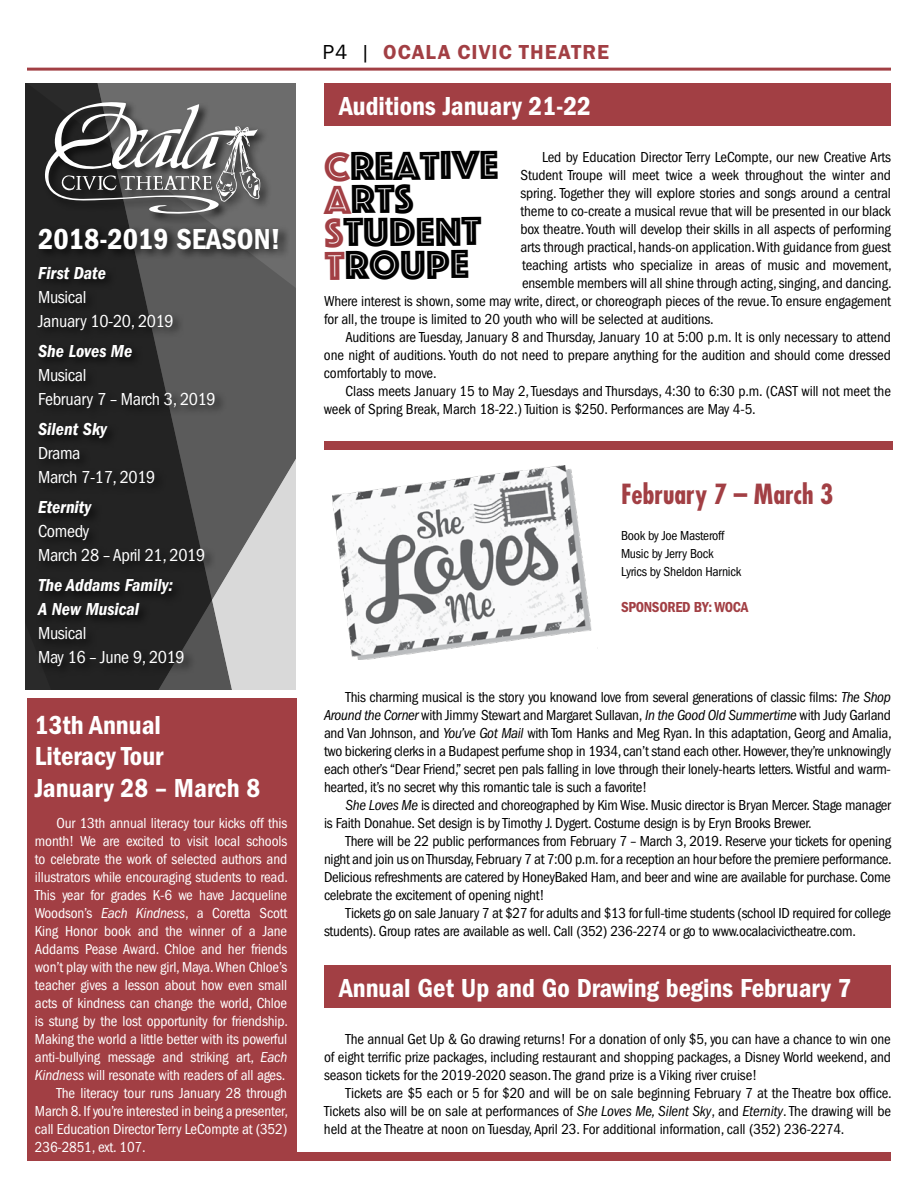
<style>
.page{position:relative;width:918px;height:1188px;background:#fff}
.page>*{position:absolute;margin:0;border:0;box-sizing:border-box;transform-origin:0 0}
.t1{font:42px/33px "Phosphate Inline";color:#000}
.t2{font:600 condensed 30px "Franklin Gothic";color:#fff}
.t3{font:600 condensed 27px/31.5px "Franklin Gothic";color:#fff}
.t4{font:700 condensed 27px "Futura Std";color:#a23f44}
.t5{font:21px "Franklin Gothic URW Dem";letter-spacing:.05em;color:#a23f44}
.t6{font:condensed 18px/24px "Franklin Gothic";letter-spacing:-.02em;color:#fff}
.t7{font:italic 600 condensed 18px/24px "Franklin Gothic";color:#fff}
.t8{font:condensed 15px/18px "Franklin Gothic";letter-spacing:-.01em;color:#000;text-align:justify}
.t9{font:condensed 15px "Franklin Gothic";letter-spacing:-.01em;color:#fff}
.t10{font:600 condensed 15px "Franklin Gothic";letter-spacing:-.02em;color:#a23f44}
.t11{font:condensed 13.5px/18px "Franklin Gothic";letter-spacing:-.02em;color:#000}
.s1{font-style:italic}
.s2{font-family:"Franklin Gothic URW Boo";color:#000}
.s3{color:#a23f44}
</style>
<div class="page">
<div style="left:27px;top:1153px;width:864px;height:8px;background:#a23f44"></div>
<hr style="left:27px;top:68px;width:864px;height:3px;background:#a23f44">
<div style="left:324px;top:84px;width:567px;height:42px;background:#a23f44"></div>
<div style="left:324px;top:442px;width:568px;height:8px;background:#a23f44"></div>
<div style="left:324px;top:966px;width:567px;height:42px;background:#a23f44"></div>
<img style="left:333px;top:465px;width:265px;height:195px">
<div style="left:26px;top:83px;width:270px;height:606px;background:#000;opacity:.75"></div>
<div style="left:35px;top:225px;width:256px;height:453px;background:#000;opacity:.75"></div>
<div style="left:27px;top:698px;width:270px;height:463px;background:#a23f44"></div>
<div style="left:43px;top:100px;width:229px;height:126px;background:#000;opacity:.75"></div>
<svg style="left:44px;top:102px;width:217px;height:112px;background:#6b6b6b"></svg>
<h2 class="t2" style="left:38px;top:222px;width:244px">2018-2019 SEASON!</h2>
<p class="t7" style="left:38px;top:261px;width:69px">First Date</p>
<p class="t6" style="left:38px;top:285px;width:137px">Musical<br>January 10-20, 2019</p>
<p class="t7" style="left:38px;top:339px;width:96px">She Loves Me</p>
<p class="t6" style="left:38px;top:363px;width:179px">Musical<br>February 7 – March 3, 2019</p>
<p class="t7" style="left:38px;top:417px;width:70px">Silent Sky</p>
<p class="t6" style="left:38px;top:441px;width:119px">Drama<br>March 7-17, 2019</p>
<p class="t7" style="left:38px;top:495px;width:55px">Eternity</p>
<p class="t6" style="left:38px;top:519px;width:169px">Comedy<br>March 28 – April 21, 2019</p>
<p class="t7" style="left:38px;top:573px;width:136px">The Addams Family:<br>A New Musical</p>
<p class="t6" style="left:38px;top:621px;width:148px">Musical<br>May 16 – June 9, 2019</p>
<h3 class="t3" style="left:35px;top:709px;width:227px">13th Annual<br>Literacy Tour<br>January 28 – March 8</h3>
<p class="t9" style="left:57px;top:815px;width:232px">Our 13th annual literacy tour kicks off this</p>
<p class="t9" style="left:35px;top:833px;width:254px">month! We are excited to visit local schools</p>
<p class="t9" style="left:35px;top:851px;width:254px">to celebrate the work of selected authors and</p>
<p class="t9" style="left:35px;top:869px;width:255px">illustrators while encouraging students to read.</p>
<p class="t9" style="left:35px;top:887px;width:254px">This year for grades K-6 we have Jacqueline</p>
<p class="t9" style="left:35px;top:905px;width:254px">Woodson’s <span class="s1">Each Kindness</span>, a Coretta Scott</p>
<p class="t9" style="left:35px;top:923px;width:254px">King Honor book and the winner of a Jane</p>
<p class="t9" style="left:35px;top:941px;width:254px">Addams Pease Award. Chloe and her friends</p>
<p class="t9" style="left:35px;top:959px;width:254px">won’t play with the new girl, Maya. When Chloe’s</p>
<p class="t9" style="left:35px;top:977px;width:254px">teacher gives a lesson about how even small</p>
<p class="t9" style="left:35px;top:995px;width:254px">acts of kindness can change the world, Chloe</p>
<p class="t9" style="left:35px;top:1013px;width:255px">is stung by the lost opportunity for friendship.</p>
<p class="t9" style="left:35px;top:1031px;width:254px">Making the world a little better with its powerful</p>
<p class="t9" style="left:35px;top:1049px;width:254px">anti-bullying message and striking art, <span class="s1">Each</span></p>
<p class="t9" style="left:35px;top:1067px;width:252px"><span class="s1">Kindness</span> will resonate with readers of all ages.</p>
<p class="t9" style="left:57px;top:1085px;width:232px">The literacy tour runs January 28 through</p>
<p class="t9" style="left:35px;top:1103px;width:254px">March 8. If you’re interested in being a presenter,</p>
<p class="t9" style="left:35px;top:1121px;width:254px">call Education Director Terry LeCompte at (352)</p>
<p class="t9" style="left:35px;top:1139px;width:112px">236-2851, ext. 107.</p>
<h3 class="t5" style="left:322px;top:39px;width:288px"><span class="s2">P4 |</span> OCALA CIVIC THEATRE</h3>
<h3 class="t3" style="left:339px;top:90px;width:254px">Auditions January 21-22</h3>
<p class="t8" style="left:542px;top:148px;width:350px">Led by Education Director Terry LeCompte, our new Creative Arts</p>
<p class="t8" style="left:520px;top:166px;width:372px">Student Troupe will meet twice a week throughout the winter and</p>
<p class="t8" style="left:520px;top:184px;width:372px">spring. Together they will explore stories and songs around a central</p>
<p class="t8" style="left:520px;top:202px;width:372px">theme to co-create a musical revue that will be presented in our black</p>
<p class="t8" style="left:520px;top:220px;width:372px">box theatre. Youth will develop their skills in all aspects of performing</p>
<p class="t8" style="left:520px;top:238px;width:372px">arts through practical, hands-on application. With guidance from guest</p>
<p class="t8" style="left:522px;top:256px;width:371px">teaching artists who specialize in areas of music and movement,</p>
<p class="t8" style="left:522px;top:274px;width:371px">ensemble members will all shine through acting, singing, and dancing.</p>
<p class="t8" style="left:324px;top:292px;width:568px">Where interest is shown, some may write, direct, or choreograph pieces of the revue. To ensure engagement</p>
<p class="t8" style="left:324px;top:310px;width:391px">for all, the troupe is limited to 20 youth who will be selected at auditions.</p>
<p class="t8" style="left:346px;top:328px;width:547px">Auditions are Tuesday, January 8 and Thursday, January 10 at 5:00 p.m. It is only necessary to attend</p>
<p class="t8" style="left:324px;top:346px;width:568px">one night of auditions. Youth do not need to prepare anything for the audition and should come dressed</p>
<p class="t8" style="left:324px;top:364px;width:114px">comfortably to move.</p>
<p class="t8" style="left:346px;top:382px;width:547px">Class meets January 15 to May 2, Tuesdays and Thursdays, 4:30 to 6:30 p.m. (CAST will not meet the</p>
<p class="t8" style="left:324px;top:400px;width:433px">week of Spring Break, March 18-22.) Tuition is $250. Performances are May 4-5.</p>
<h1 class="t1" style="left:324px;top:147px;width:177px"><span class="s3">C</span>REATIVE<br><span class="s3">A</span>RTS<br><span class="s3">S</span>TUDENT<br><span class="s3">T</span>ROUPE</h1>
<h3 class="t4" style="left:621px;top:477px;width:214px">February 7 – March 3</h3>
<p class="t11" style="left:621px;top:527px;width:122px">Book by Joe Masteroff<br>Music by Jerry Bock<br>Lyrics by Sheldon Harnick</p>
<p class="t10" style="left:621px;top:598px;width:129px">SPONSORED BY: WOCA</p>
<p class="t8" style="left:324px;top:688px;width:569px;text-indent:22px">This charming musical is the story you knowand love from several generations of classic films: <span class="s1">The Shop Around the Corner</span> with Jimmy Stewart and Margaret Sullavan, <span class="s1">In the Good Old Summertime</span> with Judy Garland and Van Johnson, and <span class="s1">You’ve Got Mail</span> with Tom Hanks and Meg Ryan. In this adaptation, Georg and Amalia, two bickering clerks in a Budapest perfume shop in 1934, can’t stand each other. However, they’re unknowingly each other’s “Dear Friend,” secret pen pals falling in love through their lonely-hearts letters. Wistful and warm&shy;hearted, it’s no secret why this romantic tale is such a favorite!</p>
<p class="t8" style="left:324px;top:796px;width:569px;text-indent:22px"><span class="s1">She Loves Me</span> is directed and choreographed by Kim Wise. Music director is Bryan Mercer. Stage manager is Faith Donahue. Set design is by Timothy J. Dygert. Costume design is by Eryn Brooks Brewer.</p>
<p class="t8" style="left:324px;top:832px;width:569px;text-indent:22px">There will be 22 public performances from February 7 – March 3, 2019. Reserve your tickets for opening night and join us on Thursday, February 7 at 7:00 p.m. for a reception an hour before the premiere performance.<br>Delicious refreshments are catered by HoneyBaked Ham, and beer and wine are available for purchase. Come celebrate the excitement of opening night!</p>
<p class="t8" style="left:324px;top:904px;width:569px;text-indent:22px">Tickets go on sale January 7 at $27 for adults and $13 for full-time students (school ID required for college students). Group rates are available as well. Call (352) 236-2274 or go to www.ocalacivictheatre.com.</p>
<h3 class="t3" style="left:339px;top:972px;width:514px">Annual Get Up and Go Drawing begins February 7</h3>
<p class="t8" style="left:324px;top:1030px;width:569px;text-indent:22px">The annual Get Up &amp; Go drawing returns! For a donation of only $5, you can have a chance to win one of eight terrific prize packages, including restaurant and shopping packages, a Disney World weekend, and season tickets for the 2019-2020 season. The grand prize is a Viking river cruise!</p>
<p class="t8" style="left:324px;top:1084px;width:569px;text-indent:22px">Tickets are $5 each or 5 for $20 and will be on sale beginning February 7 at the Theatre box office.<br>Tickets also will be on sale at performances of <span class="s1">She Loves Me, Silent Sky</span>, and <span class="s1">Eternity</span>. The drawing will be held at the Theatre at noon on Tuesday, April 23. For additional information, call (352) 236-2274.</p>
</div>
